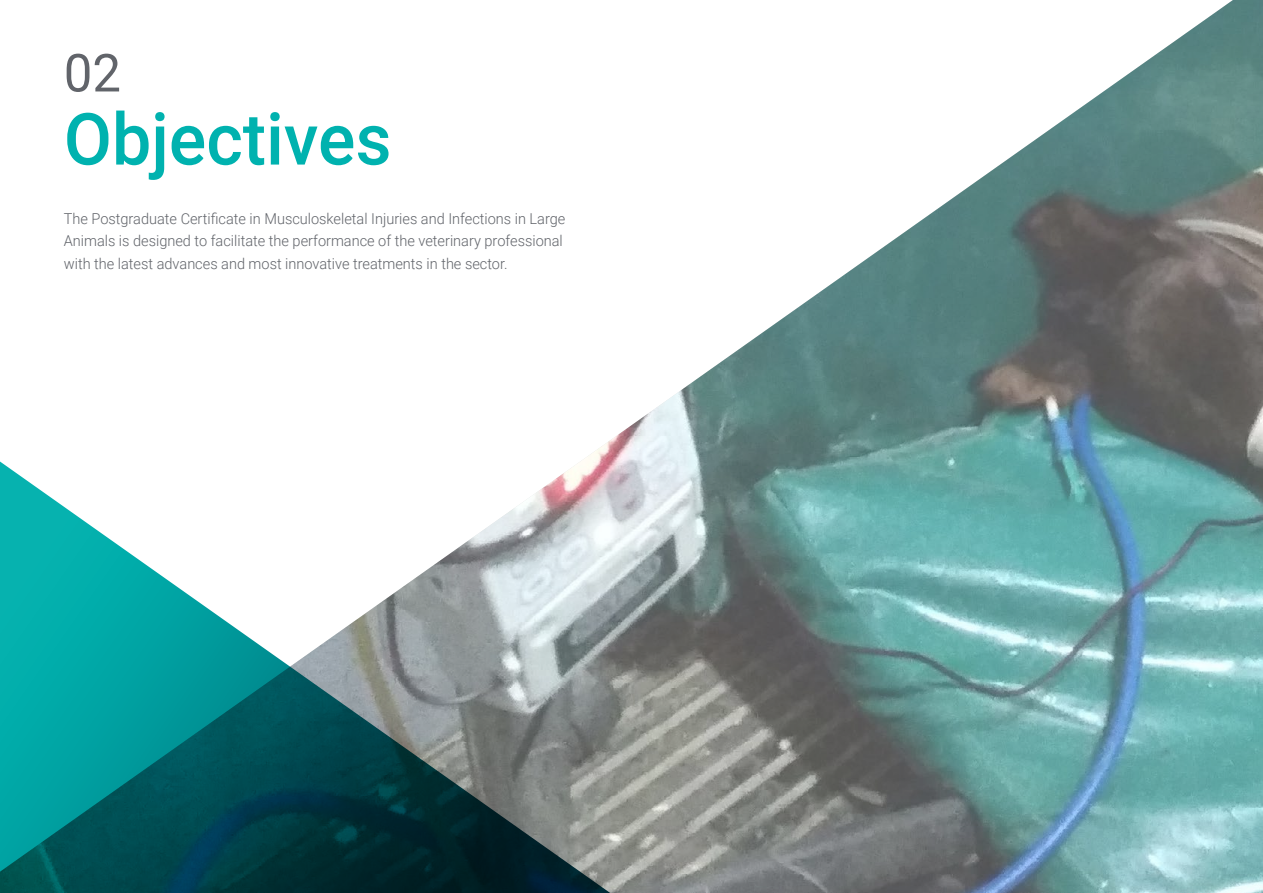
<style>
.page{position:relative;width:1263px;height:893px;background:#fff}
.page>*{position:absolute;margin:0;border:0;box-sizing:border-box;transform-origin:0 0}
.t1{font:500 72px "Roboto";color:#00b2af}
.t2{font:52.5px "Roboto";color:#61646a}
.t3{font:300 15px/22.5px "Roboto";color:#61646a}
</style>
<div class="page">
<img style="left:603px;top:0;width:660px;height:893px">
<svg style="left:0;top:446px;width:640px;height:447px"></svg>
<h2 class="t2" style="left:64px;top:36px;width:59px">02</h2>
<h1 class="t1" style="left:64px;top:89px;width:329px">Objectives</h1>
<p class="t3" style="left:64px;top:207px;width:503px">The Postgraduate Certificate in Musculoskeletal Injuries and Infections in Large<br>Animals is designed to facilitate the performance of the veterinary professional with the latest advances and most innovative treatments in the sector.</p>
</div>
